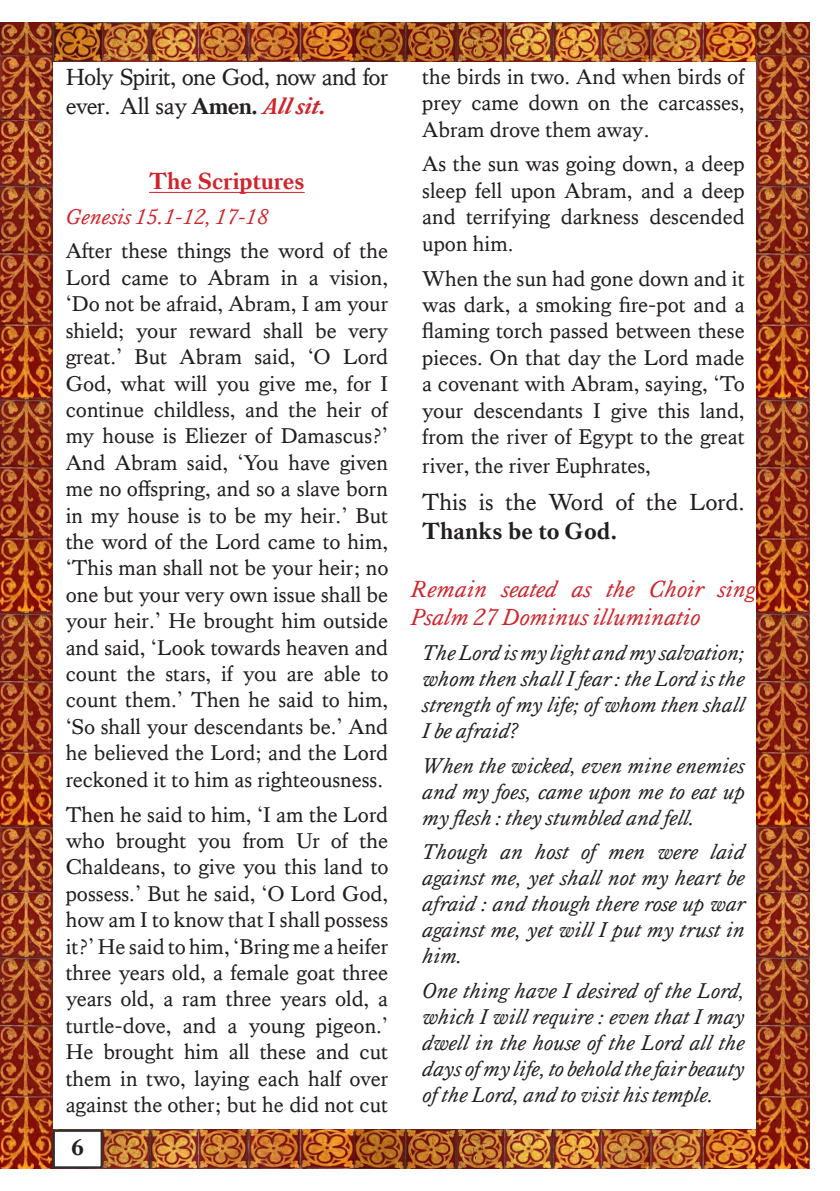
<style>
.page{position:relative;width:840px;height:1191px;background:#fff}
.page>*{position:absolute;margin:0;border:0;box-sizing:border-box;transform-origin:0 0}
.Default{font:italic 24px/28.8px "Kings Caslon";color:#d1232a}
.t1{font:24px/28.8px "Kings Caslon";letter-spacing:-.03em;color:#231f20}
.Pa10{font:24px/28.8px "Kings Caslon";color:#221e1f}
.t2{font:700 24px "Kings Caslon";color:#d1232a}
.t3{font:700 24px "Kings Caslon";color:#231f20}
.Pa10-2{font:22px/26.4px "Kings Caslon";color:#221e1f;text-align:justify}
.t4{font:italic 22px/26px "Kings Caslon";color:#231f20;text-align:justify}
.Pa10-3{font:italic 22px "Kings Caslon";color:#d22229}
.s1{font-weight:700}
.s2{font-weight:700;font-style:italic;color:#d1232a}
</style>
<div class="page">
<img style="left:0;top:23px;width:53px;height:1145px">
<img style="left:53px;top:23px;width:702px;height:38px">
<img style="left:103px;top:1129px;width:652px;height:39px">
<img style="left:755px;top:23px;width:53px;height:1145px">
<hr style="left:149px;top:192px;width:155px;height:1px;background:#d1232a">
<div style="left:53px;top:1129px;width:50px;height:39px;background:#fff;border:2px solid #303030"></div>
<p class="t1" style="left:66px;top:63px;width:324px">Holy Spirit, one God, now and for ever. All say <span class="s1">Amen.</span> <span class="s2">All sit.</span></p>
<p class="t2" style="left:149px;top:166px;width:157px">The Scriptures</p>
<p class="Pa10-3" style="left:66px;top:203px;width:204px">Genesis 15.1-12, 17-18</p>
<p class="Pa10-2" style="left:66px;top:238px;width:324px">After these things the word of the Lord came to Abram in a vision, ‘Do not be afraid, Abram, I am your shield; your reward shall be very great.’ But Abram said, ‘O Lord God, what will you give me, for I continue childless, and the heir of my house is Eliezer of Damascus?’ And Abram said, ‘You have given me no offspring, and so a slave born in my house is to be my heir.’ But the word of the Lord came to him, ‘This man shall not be your heir; no one but your very own issue shall be your heir.’ He brought him outside and said, ‘Look towards heaven and count the stars, if you are able to count them.’ Then he said to him, ‘So shall your descendants be.’ And he believed the Lord; and the Lord reckoned it to him as righteousness.</p>
<p class="Pa10-2" style="left:66px;top:801px;width:324px">Then he said to him, ‘I am the Lord who brought you from Ur of the Chaldeans, to give you this land to possess.’ But he said, ‘O Lord God, how am I to know that I shall possess it?’ He said to him, ‘Bring me a heifer three years old, a female goat three years old, a ram three years old, a turtle-dove, and a young pigeon.’ He brought him all these and cut them in two, laying each half over against the other; but he did not cut</p>
<p class="t3" style="left:71px;top:1133px;width:14px">6</p>
<p class="Pa10-2" style="left:422px;top:63px;width:324px">the birds in two. And when birds of prey came down on the carcasses, Abram drove them away.</p>
<p class="Pa10-2" style="left:422px;top:151px;width:324px">As the sun was going down, a deep sleep fell upon Abram, and a deep and terrifying darkness descended upon him.</p>
<p class="Pa10-2" style="left:422px;top:265px;width:324px">When the sun had gone down and it was dark, a smoking fire-pot and a flaming torch passed between these pieces. On that day the Lord made a covenant with Abram, saying, ‘To your descendants I give this land, from the river of Egypt to the great</p>
<p class="Pa10-2" style="left:422px;top:452px;width:230px">river, the river Euphrates,</p>
<p class="Pa10" style="left:422px;top:488px;width:324px">This is the Word of the Lord.<br><span class="s1">Thanks be to God.</span></p>
<p class="Default" style="left:410px;top:574px;width:346px">Remain seated as the Choir sing<br>Psalm 27 Dominus illuminatio</p>
<p class="t4" style="left:422px;top:639px;width:324px">The Lord is my light and my salvation; whom then shall I fear : the Lord is the strength of my life; of whom then shall I be afraid?</p>
<p class="t4" style="left:422px;top:752px;width:324px">When the wicked, even mine enemies and my foes, came upon me to eat up my flesh : they stumbled and fell.</p>
<p class="t4" style="left:422px;top:838px;width:324px">Though an host of men were laid against me, yet shall not my heart be afraid : and though there rose up war against me, yet will I put my trust in him.</p>
<p class="t4" style="left:422px;top:977px;width:324px">One thing have I desired of the Lord, which I will require : even that I may dwell in the house of the Lord all the days of my life, to behold the fair beauty of the Lord, and to visit his temple.</p>
</div>
